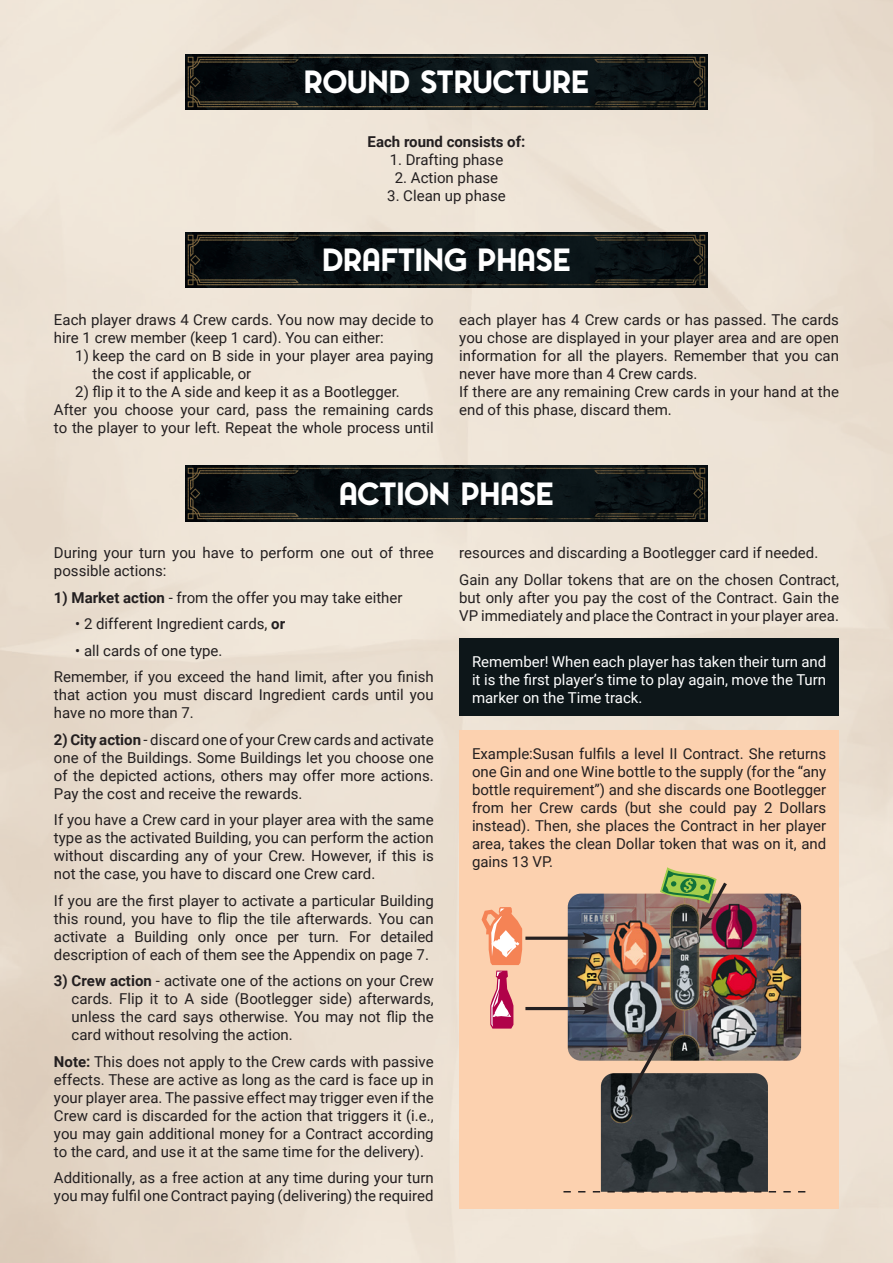
<style>
.page{position:relative;width:893px;height:1263px;background:#fff}
.page>*{position:absolute;margin:0;border:0;box-sizing:border-box;transform-origin:0 0}
.t1{font:30px "Pontiac Inline Shadow";color:#fff}
.t2{font:15px/18px "Roboto";color:#231f20}
.t3{font:15px/18px "Roboto";color:#fff;text-align:justify}
.t4{font:700 15px "Roboto";color:#231f20}
.s1{font-weight:700}
</style>
<div class="page">
<img style="left:0;top:0;width:893px;height:1263px">
<img style="left:185px;top:54px;width:522px;height:56px">
<img style="left:185px;top:232px;width:522px;height:56px">
<img style="left:185px;top:466px;width:522px;height:55px">
<div style="left:459px;top:639px;width:380px;height:77px;background:#0d1619"></div>
<div style="left:459px;top:731px;width:380px;height:478px;background:#fcd1af"></div>
<img style="left:568px;top:893px;width:233px;height:168px">
<img style="left:601px;top:1073px;width:167px;height:118px">
<svg style="left:482px;top:907px;width:40px;height:121px"></svg>
<svg style="left:525px;top:936px;width:57px;height:4px"></svg>
<svg style="left:582px;top:932px;width:17px;height:12px"></svg>
<hr style="left:525px;top:1007px;width:63px;height:3px;background:#231f20">
<svg style="left:582px;top:1002px;width:17px;height:13px"></svg>
<svg style="left:626px;top:1011px;width:50px;height:87px;background:#645c59"></svg>
<svg style="left:660px;top:867px;width:70px;height:62px"></svg>
<svg style="left:563px;top:1191px;width:242px;height:1px"></svg>
<h1 class="t1" style="left:304px;top:63px;width:287px">ROUND STRUCTURE</h1>
<p class="t4" style="left:368px;top:131px;width:159px">Each round consists of:</p>
<p class="t2" style="left:390px;top:150px;width:115px">1. Drafting phase</p>
<p class="t2" style="left:395px;top:168px;width:105px">2. Action phase</p>
<p class="t2" style="left:387px;top:186px;width:120px">3. Clean up phase</p>
<h1 class="t1" style="left:322px;top:242px;width:250px">DRAFTING PHASE</h1>
<p class="t2" style="left:54px;top:310px;width:381px">Each player draws 4 Crew cards. You now may decide to hire 1 crew member (keep 1 card). You can either:</p>
<p class="t2" style="left:93px;top:346px;width:343px;text-indent:-17px">1) keep the card on B side in your player area paying the cost if applicable, or</p>
<p class="t2" style="left:54px;top:382px;width:381px;text-indent:21px">2) flip it to the A side and keep it as a Bootlegger.<br>After you choose your card, pass the remaining cards to the player to your left. Repeat the whole process until</p>
<p class="t2" style="left:459px;top:310px;width:381px">each player has 4 Crew cards or has passed. The cards you chose are displayed in your player area and are open information for all the players. Remember that you can never have more than 4 Crew cards.<br>If there are any remaining Crew cards in your hand at the end of this phase, discard them.</p>
<h1 class="t1" style="left:339px;top:475px;width:216px">ACTION PHASE</h1>
<p class="t2" style="left:54px;top:543px;width:381px">During your turn you have to perform one out of three possible actions:</p>
<p class="t2" style="left:54px;top:588px;width:350px"><span class="s1">1) Market action</span> - from the offer you may take either</p>
<p class="t2" style="left:75px;top:614px;width:211px">• 2 different Ingredient cards, <span class="s1">or</span></p>
<p class="t2" style="left:54px;top:637px;width:381px;line-height:26.5px;text-indent:21px">• all cards of one type.<br>Remember, if you exceed the hand limit, after you finish</p>
<p class="t2" style="left:54px;top:685px;width:381px">that action you must discard Ingredient cards until you have no more than 7.</p>
<p class="t2" style="left:54px;top:730px;width:381px;text-align:justify"><span class="s1">2) City action</span> - discard one of your Crew cards and activate one of the Buildings. Some Buildings let you choose one of the depicted actions, others may offer more actions.<br>Pay the cost and receive the rewards.</p>
<p class="t2" style="left:54px;top:810px;width:381px;text-align:justify">If you have a Crew card in your player area with the same type as the activated Building, you can perform the action without discarding any of your Crew. However, if this is not the case, you have to discard one Crew card.</p>
<p class="t2" style="left:54px;top:891px;width:381px;text-align:justify">If you are the first player to activate a particular Building this round, you have to flip the tile afterwards. You can activate a Building only once per turn. For detailed description of each of them see the Appendix on page 7.</p>
<p class="t2" style="left:72px;top:971px;width:364px;text-align:justify;text-indent:-18px"><span class="s1">3) Crew action</span> - activate one of the actions on your Crew cards. Flip it to A side (Bootlegger side) afterwards, unless the card says otherwise. You may not flip the card without resolving the action.</p>
<p class="t2" style="left:54px;top:1052px;width:381px;text-align:justify"><span class="s1">Note:</span> This does not apply to the Crew cards with passive effects. These are active as long as the card is face up in your player area. The passive effect may trigger even if the Crew card is discarded for the action that triggers it (i.e., you may gain additional money for a Contract according to the card, and use it at the same time for the delivery).</p>
<p class="t2" style="left:54px;top:1168px;width:381px">Additionally, as a free action at any time during your turn you may fulfil one Contract paying (delivering) the required</p>
<p class="t2" style="left:459px;top:539px;width:381px;line-height:26.5px">resources and discarding a Bootlegger card if needed.<br>Gain any Dollar tokens that are on the chosen Contract,</p>
<p class="t2" style="left:459px;top:588px;width:381px">but only after you pay the cost of the Contract. Gain the<br>VP immediately and place the Contract in your player area.</p>
<p class="t3" style="left:472px;top:652px;width:356px">Remember! When each player has taken their turn and it is the first player’s time to play again, move the Turn marker on the Time track.</p>
<p class="t2" style="left:472px;top:744px;width:356px;text-align:justify">Example:Susan fulfils a level II Contract. She returns one Gin and one Wine bottle to the supply (for the “any bottle requirement”) and she discards one Bootlegger from her Crew cards (but she could pay 2 Dollars instead). Then, she places the Contract in her player area, takes the clean Dollar token that was on it, and gains 13 VP.</p>
</div>
